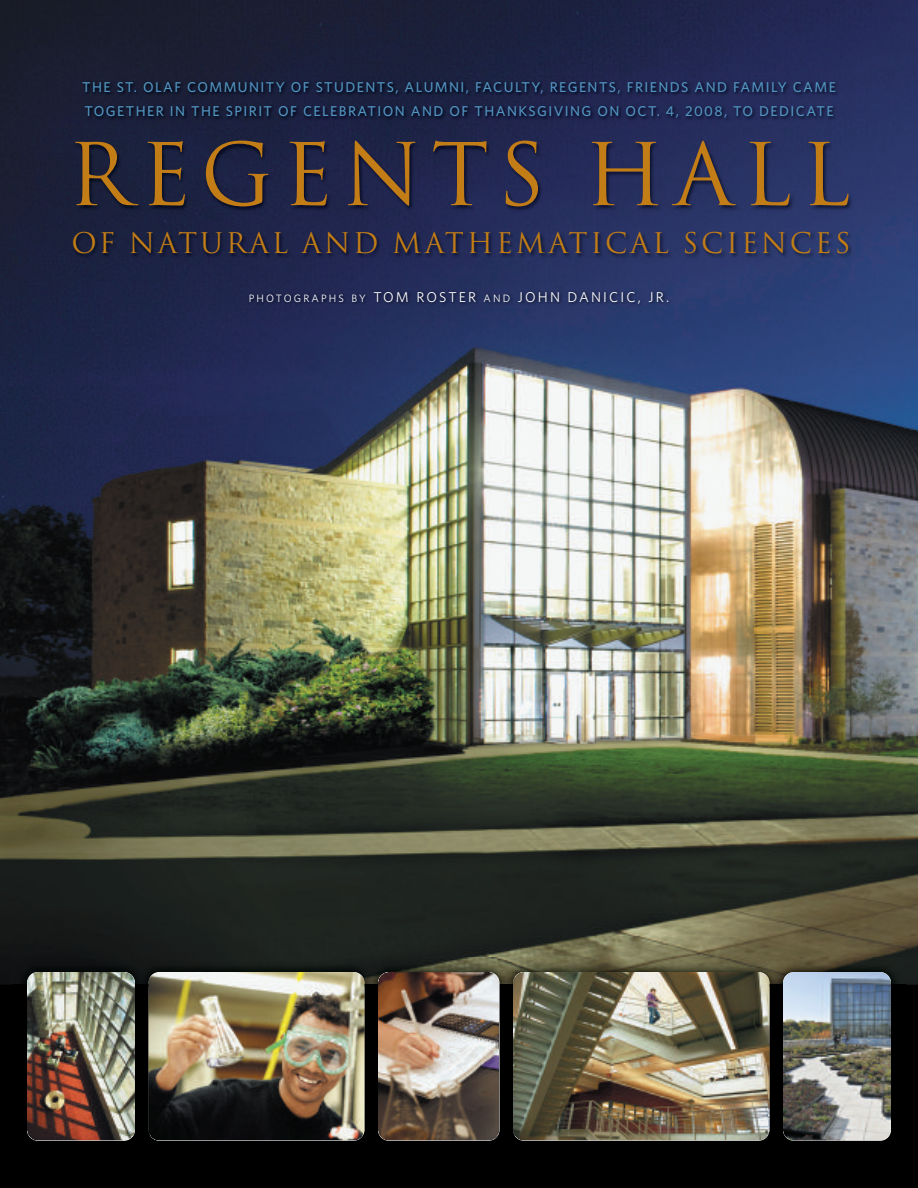
<style>
.page{position:relative;width:918px;height:1188px;background:#fff}
.page>*{position:absolute;margin:0;border:0;box-sizing:border-box;transform-origin:0 0}
.t1{font:84px "Trajan";letter-spacing:.11em;color:#c27d16}
.t2{font:27.75px "Trajan";letter-spacing:.1em;color:#c27d16}
.t3{font:500 14.25px/24px "Whitney";letter-spacing:.1em;color:#5295c0}
.t4{font:14.25px "Whitney";letter-spacing:.15em;color:#fff}
.s1{font-size:10.65px}
</style>
<div class="page">
<img style="left:0;top:0;width:918px;height:985px">
<div style="left:0;top:986px;width:918px;height:202px;background:#000"></div>
<hr style="left:0;top:985px;width:918px;height:1px;background:#000">
<img style="left:0;top:126px;width:918px;height:161px">
<img style="left:150px;top:957px;width:618px;height:184px">
<img style="left:149px;top:972px;width:215px;height:169px;border-radius:11px">
<img style="left:513px;top:972px;width:257px;height:169px;border-radius:11px">
<img style="left:12px;top:957px;width:138px;height:184px">
<img style="left:12px;top:985px;width:15px;height:1px">
<svg style="left:135px;top:985px;width:13px;height:1px"></svg>
<img style="left:148px;top:977px;width:2px;height:158px">
<img style="left:27px;top:972px;width:108px;height:169px;border-radius:11px">
<svg style="left:364px;top:985px;width:14px;height:1px"></svg>
<img style="left:363px;top:977px;width:1px;height:158px">
<svg style="left:500px;top:985px;width:13px;height:1px"></svg>
<img style="left:513px;top:977px;width:1px;height:158px">
<img style="left:378px;top:972px;width:122px;height:169px;border-radius:11px">
<img style="left:768px;top:957px;width:138px;height:184px">
<img style="left:891px;top:985px;width:15px;height:1px">
<svg style="left:770px;top:985px;width:13px;height:1px"></svg>
<img style="left:768px;top:977px;width:2px;height:158px">
<img style="left:783px;top:972px;width:108px;height:169px;border-radius:11px">
<img style="left:61px;top:74px;width:800px;height:79px">
<img style="left:75px;top:141px;width:252px;height:12px">
<img style="left:592px;top:141px;width:238px;height:12px">
<img style="left:62px;top:283px;width:798px;height:59px">
<p class="t3" style="left:82px;top:75px;width:755px">THE ST. OLAF COMMUNITY OF STUDENTS, ALUMNI, FACULTY, REGENTS, FRIENDS AND FAMILY CAME<br>TOGETHER IN THE SPIRIT OF CELEBRATION AND OF THANKSGIVING ON OCT. 4, 2008, TO DEDICATE</p>
<h1 class="t1" style="left:68px;top:127px;width:785px">REGENTS HALL</h1>
<h2 class="t2" style="left:71px;top:227px;width:781px">OF NATURAL AND MATHEMATICAL SCIENCES</h2>
<p class="t4" style="left:249px;top:288px;width:422px"><span class="s1">PHOTOGRAPHS BY</span> TOM ROSTER <span class="s1">AND</span> JOHN DANICIC, JR.</p>
</div>
